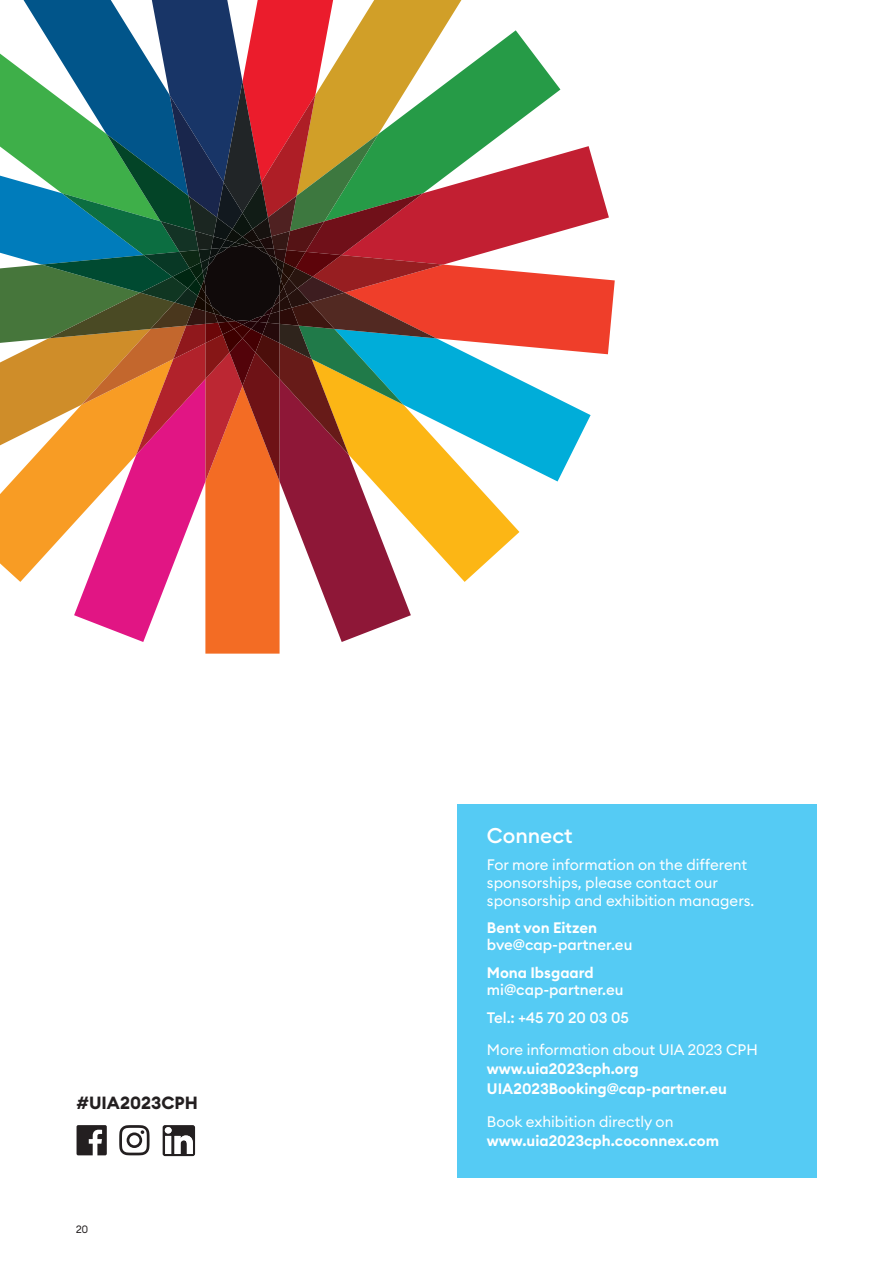
<style>
.page{position:relative;width:893px;height:1263px;background:#fff}
.page>*{position:absolute;margin:0;border:0;box-sizing:border-box;transform-origin:0 0}
.Brød_Euclid_regular{font:500 21px "Euclid Circular B";color:#fff}
.Brød{font:700 17.4px "Euclid Circular B";color:#231f20}
.Brød_Euclid_regular-2{font:15px "Euclid Circular B";color:#fff}
.Brød_Euclid_regular-3{font:600 15px/19.5px "Euclid Circular B";color:#fff}
.Brød_Euclid_regular-4{font:500 15px "Euclid Circular B";color:#fff}
.t1{font:10.5px "Euclid Circular B";color:#231f20}
</style>
<div class="page">
<div style="left:457px;top:804px;width:359px;height:374px;background:#55cbf4"></div>
<svg style="left:77px;top:1125px;width:30px;height:30px"></svg>
<svg style="left:119px;top:1125px;width:31px;height:30px"></svg>
<div style="left:163px;top:1125px;width:32px;height:31px;background:#231f20;border-radius:2px"></div>
<svg style="left:165px;top:1127px;width:28px;height:27px"></svg>
<svg style="left:0;top:0;width:615px;height:654px"></svg>
<p class="Brød" style="left:77px;top:1092px;width:123px">#UIA2023CPH</p>
<p class="t1" style="left:76px;top:1223px;width:14px">20</p>
<p class="Brød_Euclid_regular" style="left:487px;top:822px;width:87px">Connect</p>
<p class="Brød_Euclid_regular-2" style="left:487px;top:855px;width:262px">For more information on the different</p>
<p class="Brød_Euclid_regular-2" style="left:487px;top:873px;width:233px">sponsorships, please contact our</p>
<p class="Brød_Euclid_regular-2" style="left:487px;top:891px;width:269px">sponsorship and exhibition managers.</p>
<p class="Brød_Euclid_regular-3" style="left:487px;top:918px;width:112px">Bent von Eitzen</p>
<p class="Brød_Euclid_regular-4" style="left:487px;top:935px;width:147px">bve@cap-partner.eu</p>
<p class="Brød_Euclid_regular-3" style="left:487px;top:963px;width:108px">Mona Ibsgaard</p>
<p class="Brød_Euclid_regular-4" style="left:487px;top:980px;width:138px">mi@cap-partner.eu</p>
<p class="Brød_Euclid_regular-4" style="left:487px;top:1008px;width:144px">Tel.: +45 70 20 03 05</p>
<p class="Brød_Euclid_regular-2" style="left:487px;top:1040px;width:272px">More information about UIA 2023 CPH</p>
<p class="Brød_Euclid_regular-3" style="left:487px;top:1059px;width:241px">www.uia2023cph.org<br>UIA2023Booking@cap-partner.eu</p>
<p class="Brød_Euclid_regular-2" style="left:487px;top:1112px;width:188px">Book exhibition directly on</p>
<p class="Brød_Euclid_regular-3" style="left:487px;top:1131px;width:234px">www.uia2023cph.coconnex.com</p>
</div>
